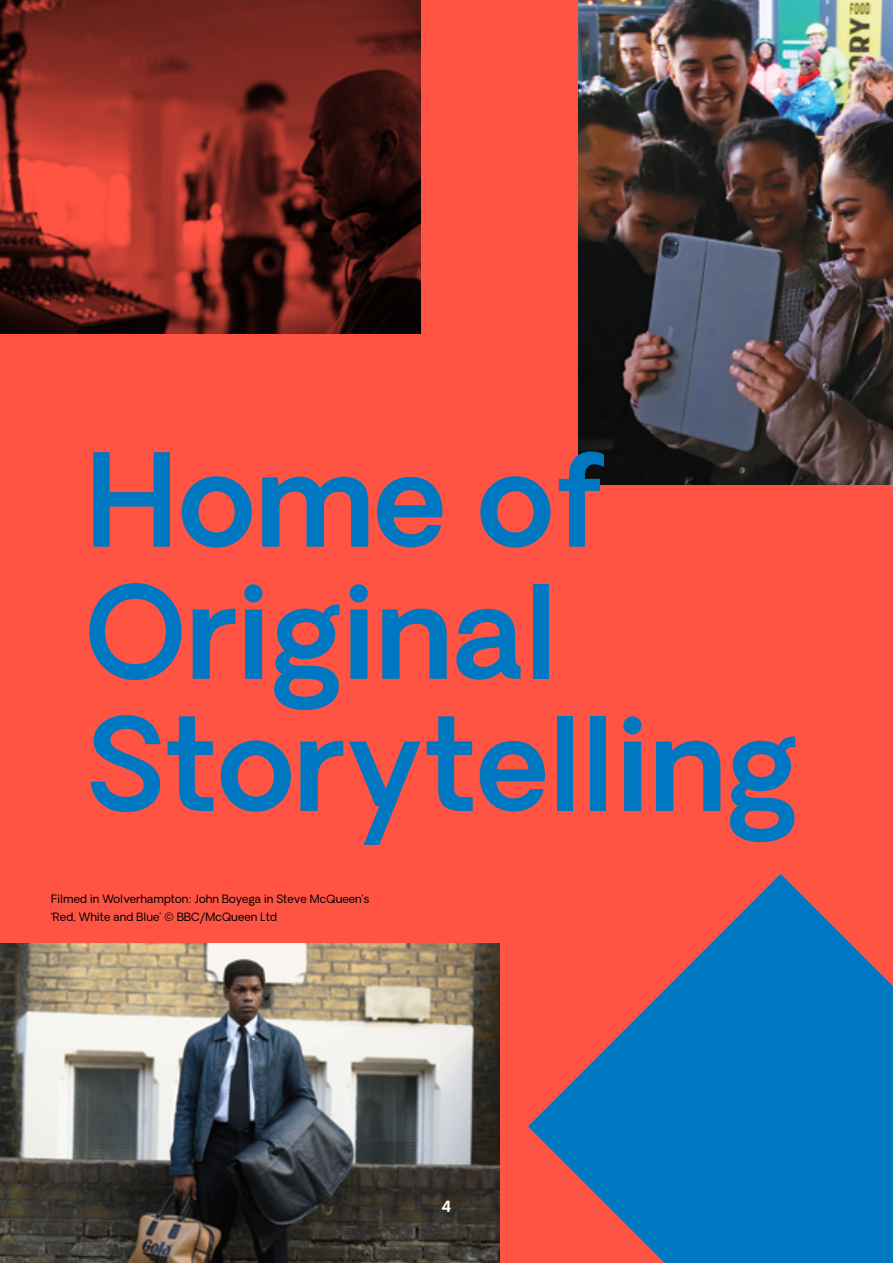
<style>
.page{position:relative;width:893px;height:1263px;background:#ff5344}
.page>*{position:absolute;margin:0;border:0;box-sizing:border-box;transform-origin:0 0}
.t1{font:600 126px/132px "Oakes Grotesk";color:#0077c1}
.t2{font:700 15px "Oakes Grotesk";color:#fff}
.t3{font:11.25px/18px "Oakes Grotesk";letter-spacing:.01em;color:#000}
</style>
<div class="page">
<img style="left:0;top:0;width:421px;height:334px">
<img style="left:0;top:943px;width:500px;height:320px">
<img style="left:578px;top:0;width:315px;height:485px">
<svg style="left:528px;top:874px;width:365px;height:389px;fill:#0077c1"></svg>
<h1 class="t1" style="left:85px;top:438px;width:715px">Home of<br>Original<br>Storytelling</h1>
<p class="t3" style="left:51px;top:890px;width:320px">Filmed in Wolverhampton: John Boyega in Steve McQueen’s ‘Red, White and Blue’ © BBC/McQueen Ltd</p>
<h2 class="t2" style="left:442px;top:1196px;width:11px">4</h2>
</div>
